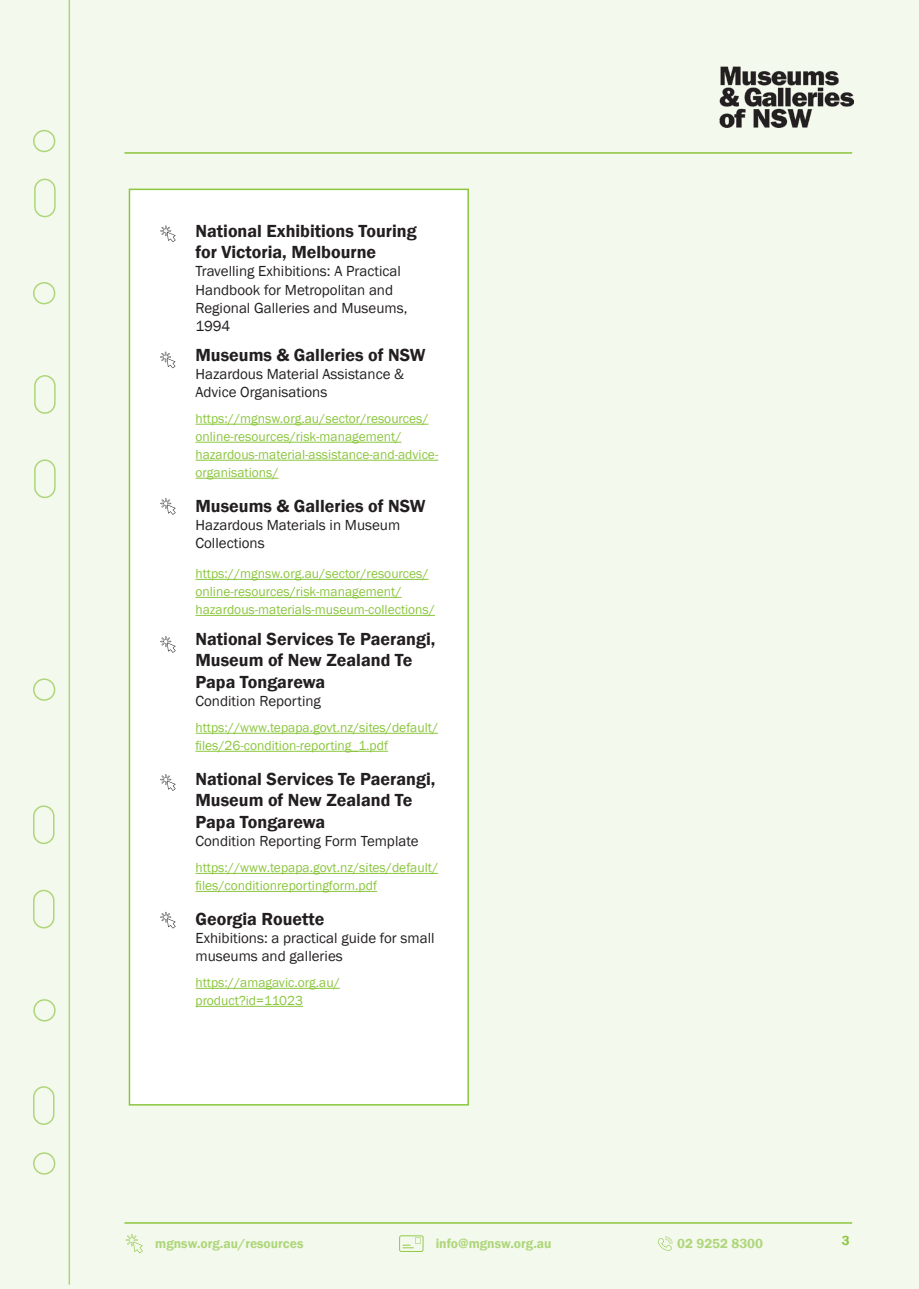
<style>
.page{position:relative;width:919px;height:1289px;background:#fff}
.page>*{position:absolute;margin:0;border:0;box-sizing:border-box;transform-origin:0 0}
.t1{font:600 18px/21.6px "Franklin Gothic";color:#231f20}
.t2{font:15px/18px "Franklin Gothic";color:#231f20}
.t3{font:13.5px/18px "Franklin Gothic";color:#8bc63e}
.t4{font:600 13.5px "Franklin Gothic";color:#8bc63e}
</style>
<div class="page">
<div style="left:0;top:0;width:918px;height:1288px;background:#f4f9ed"></div>
<hr style="left:124px;top:1222px;width:728px;height:1px;background:#8bc63e">
<svg style="left:126px;top:1234px;width:17px;height:19px"></svg>
<svg style="left:658px;top:1236px;width:14px;height:14px"></svg>
<svg style="left:399px;top:1235px;width:24px;height:16px"></svg>
<img style="left:719px;top:67px;width:134px;height:60px">
<hr style="left:124px;top:152px;width:728px;height:2px;background:#8bc63e">
<div style="left:129px;top:189px;width:340px;height:916px;background:#fff;border:2px solid #8bc63e"></div>
<hr style="left:195px;top:424px;width:233px;height:1px;background:#8bc63e">
<hr style="left:195px;top:442px;width:206px;height:1px;background:#8bc63e">
<hr style="left:195px;top:460px;width:243px;height:1px;background:#8bc63e">
<hr style="left:195px;top:478px;width:83px;height:1px;background:#8bc63e">
<hr style="left:195px;top:579px;width:233px;height:1px;background:#8bc63e">
<hr style="left:195px;top:597px;width:206px;height:1px;background:#8bc63e">
<hr style="left:195px;top:615px;width:240px;height:1px;background:#8bc63e">
<hr style="left:195px;top:733px;width:243px;height:1px;background:#8bc63e">
<hr style="left:195px;top:751px;width:193px;height:1px;background:#8bc63e">
<hr style="left:195px;top:873px;width:243px;height:1px;background:#8bc63e">
<hr style="left:195px;top:891px;width:182px;height:1px;background:#8bc63e">
<hr style="left:195px;top:987px;width:145px;height:1px;background:#8bc63e">
<hr style="left:195px;top:1005px;width:108px;height:1px;background:#8bc63e">
<svg style="left:160px;top:225px;width:16px;height:17px"></svg>
<svg style="left:160px;top:351px;width:15px;height:17px"></svg>
<svg style="left:160px;top:636px;width:16px;height:16px"></svg>
<svg style="left:160px;top:774px;width:16px;height:16px"></svg>
<svg style="left:160px;top:911px;width:16px;height:17px"></svg>
<svg style="left:160px;top:498px;width:16px;height:17px"></svg>
<p class="t1" style="left:195px;top:220px;width:223px">National Exhibitions Touring for Victoria, Melbourne</p>
<p class="t2" style="left:195px;top:263px;width:213px">Travelling Exhibitions: A Practical<br>Handbook for Metropolitan and<br>Regional Galleries and Museums,<br>1994</p>
<p class="t1" style="left:195px;top:344px;width:231px">Museums &amp; Galleries of NSW</p>
<p class="t2" style="left:195px;top:365px;width:210px">Hazardous Material Assistance &amp;<br>Advice Organisations</p>
<p class="t3" style="left:195px;top:410px;width:244px">https://mgnsw.org.au/sector/resources/ online-resources/risk-management/ hazardous-material-assistance-and-advice&shy;organisations/</p>
<p class="t1" style="left:195px;top:495px;width:231px">Museums &amp; Galleries of NSW</p>
<p class="t2" style="left:195px;top:516px;width:206px">Hazardous Materials in Museum<br>Collections</p>
<p class="t3" style="left:195px;top:565px;width:241px">https://mgnsw.org.au/sector/resources/ online-resources/risk-management/ hazardous-materials-museum-collections/</p>
<p class="t1" style="left:195px;top:628px;width:241px">National Services Te Paerangi,<br>Museum of New Zealand Te<br>Papa Tongarewa</p>
<p class="t2" style="left:195px;top:692px;width:127px">Condition Reporting</p>
<p class="t3" style="left:195px;top:719px;width:244px">https://www.tepapa.govt.nz/sites/default/ files/26-condition-reporting_1.pdf</p>
<p class="t1" style="left:195px;top:768px;width:241px">National Services Te Paerangi,<br>Museum of New Zealand Te<br>Papa Tongarewa</p>
<p class="t2" style="left:195px;top:832px;width:224px">Condition Reporting Form Template</p>
<p class="t3" style="left:195px;top:859px;width:244px">https://www.tepapa.govt.nz/sites/default/ files/conditionreportingform.pdf</p>
<p class="t1" style="left:195px;top:908px;width:130px">Georgia Rouette</p>
<p class="t2" style="left:195px;top:929px;width:241px">Exhibitions: a practical guide for small museums and galleries</p>
<p class="t3" style="left:195px;top:974px;width:146px">https://amagavic.org.au/ product?id=11023</p>
<p class="t4" style="left:155px;top:1235px;width:150px">mgnsw.org.au/resources</p>
<p class="t4" style="left:435px;top:1235px;width:117px">info@mgnsw.org.au</p>
<p class="t4" style="left:677px;top:1234px;width:87px">02 9252 8300</p>
<p class="t4" style="left:841px;top:1231px;width:9px">3</p>
</div>
